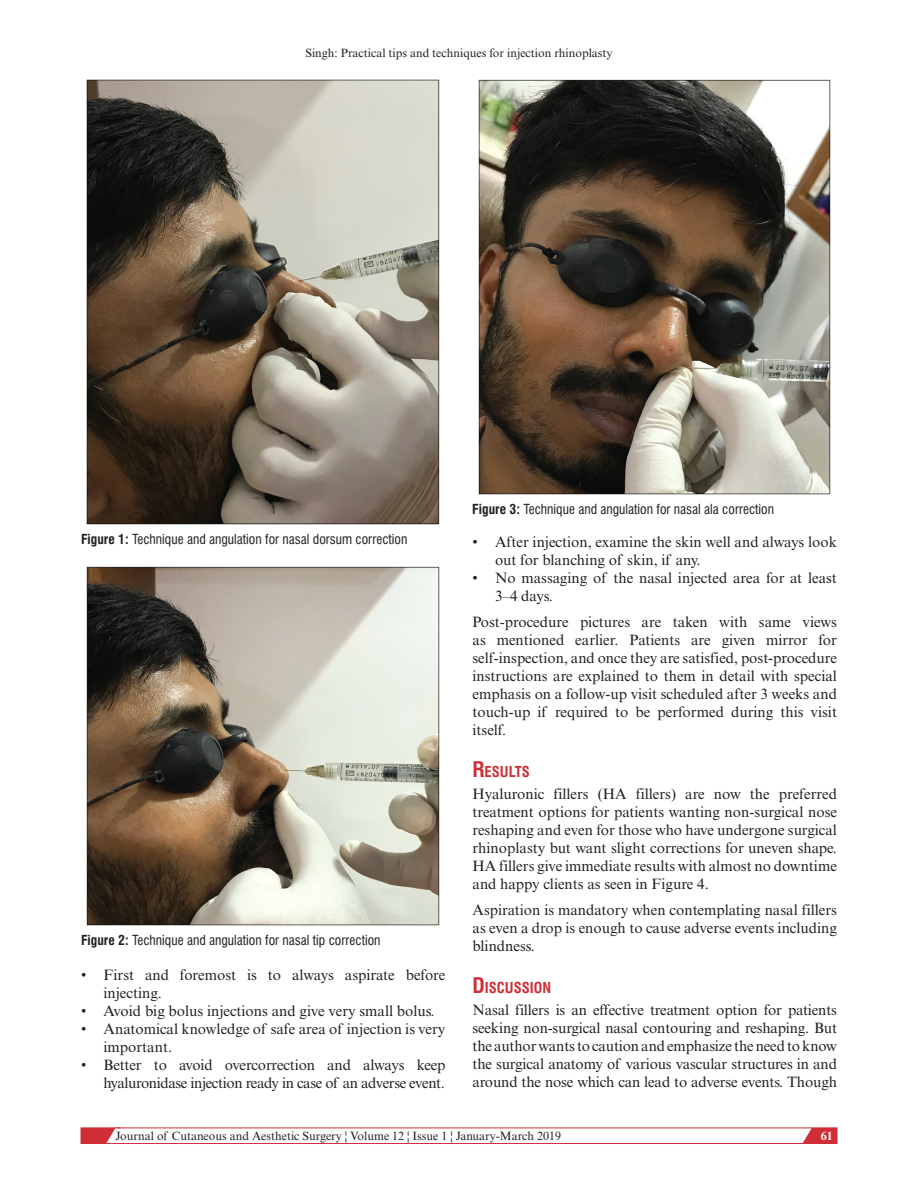
<style>
.page{position:relative;width:918px;height:1188px;background:#fff}
.page>*{position:absolute;margin:0;border:0;box-sizing:border-box;transform-origin:0 0}
.t1{font:15px/18px "Times New Roman MT Std";color:#231f20}
.t2{font:15px/18px "Times New Roman MT Std";letter-spacing:-.025em;color:#231f20;text-align:right}
.t3{font:700 condensed 14.7px "Swiss 721 BT";color:#d02e37}
.t4{font:condensed 13.5px "Swiss 721 BT";color:#231f20}
.t5{font:12px "Times New Roman MT Std";color:#231f20}
.t6{font:700 12px "Times New Roman MT Std";color:#fff}
.s1{font-weight:700}
.s2{font-size:21px}
</style>
<div class="page">
<svg style="left:798px;top:1127px;width:39px;height:15px"></svg>
<div style="left:81px;top:1128px;width:756px;height:16px;border:1px solid #d02e37"></div>
<svg style="left:81px;top:1127px;width:40px;height:17px"></svg>
<img style="left:87px;top:566px;width:353px;height:360px">
<img style="left:478px;top:80px;width:353px;height:414px">
<img style="left:87px;top:80px;width:353px;height:444px">
<p class="t5" style="left:305px;top:46px;width:309px">Singh: Practical tips and techniques for injection rhinoplasty</p>
<p class="t4" style="left:81px;top:531px;width:328px"><span class="s1">Figure 1:</span> Technique and angulation for nasal dorsum correction</p>
<p class="t4" style="left:81px;top:932px;width:301px"><span class="s1">Figure 2:</span> Technique and angulation for nasal tip correction</p>
<p class="t1" style="left:104px;top:966px;width:343px;text-indent:-22px">• First and foremost is to always aspirate before injecting.</p>
<p class="t1" style="left:81px;top:1002px;width:355px">• Avoid big bolus injections and give very small bolus.</p>
<p class="t1" style="left:104px;top:1020px;width:343px;text-indent:-22px">• Anatomical knowledge of safe area of injection is very important.</p>
<p class="t2" style="left:81px;top:1056px;width:366px">• Better to avoid overcorrection and always keep hyaluronidase injection ready in case of an adverse event.</p>
<p class="t4" style="left:472px;top:501px;width:303px"><span class="s1">Figure 3:</span> Technique and angulation for nasal ala correction</p>
<p class="t1" style="left:495px;top:533px;width:344px;text-indent:-22px">• After injection, examine the skin well and always look out for blanching of skin, if any.</p>
<p class="t1" style="left:495px;top:569px;width:343px;text-indent:-22px">• No massaging of the nasal injected area for at least<br>3–4 days.</p>
<p class="t1" style="left:472px;top:613px;width:366px;text-align:justify">Post-procedure pictures are taken with same views as mentioned earlier. Patients are given mirror for self-inspection, and once they are satisfied, post-procedure instructions are explained to them in detail with special emphasis on a follow-up visit scheduled after 3 weeks and touch-up if required to be performed during this visit itself.</p>
<p class="t3" style="left:472px;top:763px;width:59px"><span class="s2">R</span>ESULTS</p>
<p class="t1" style="left:472px;top:785px;width:366px;text-align:justify">Hyaluronic fillers (HA fillers) are now the preferred treatment options for patients wanting non-surgical nose reshaping and even for those who have undergone surgical rhinoplasty but want slight corrections for uneven shape.<br>HA fillers give immediate results with almost no downtime and happy clients as seen in Figure 4.</p>
<p class="t1" style="left:472px;top:901px;width:366px;text-align:justify">Aspiration is mandatory when contemplating nasal fillers as even a drop is enough to cause adverse events including blindness.</p>
<p class="t3" style="left:472px;top:979px;width:80px"><span class="s2">D</span>ISCUSSION</p>
<p class="t1" style="left:472px;top:1001px;width:366px;text-align:justify">Nasal fillers is an effective treatment option for patients seeking non-surgical nasal contouring and reshaping. But the author wants to caution and emphasize the need to know the surgical anatomy of various vascular structures in and around the nose which can lead to adverse events. Though</p>
<p class="t5" style="left:116px;top:1129px;width:447px">Journal of Cutaneous and Aesthetic Surgery ¦ Volume 12 ¦ Issue 1 ¦ January-March 2019</p>
<p class="t6" style="left:821px;top:1128px;width:13px">61</p>
</div>
